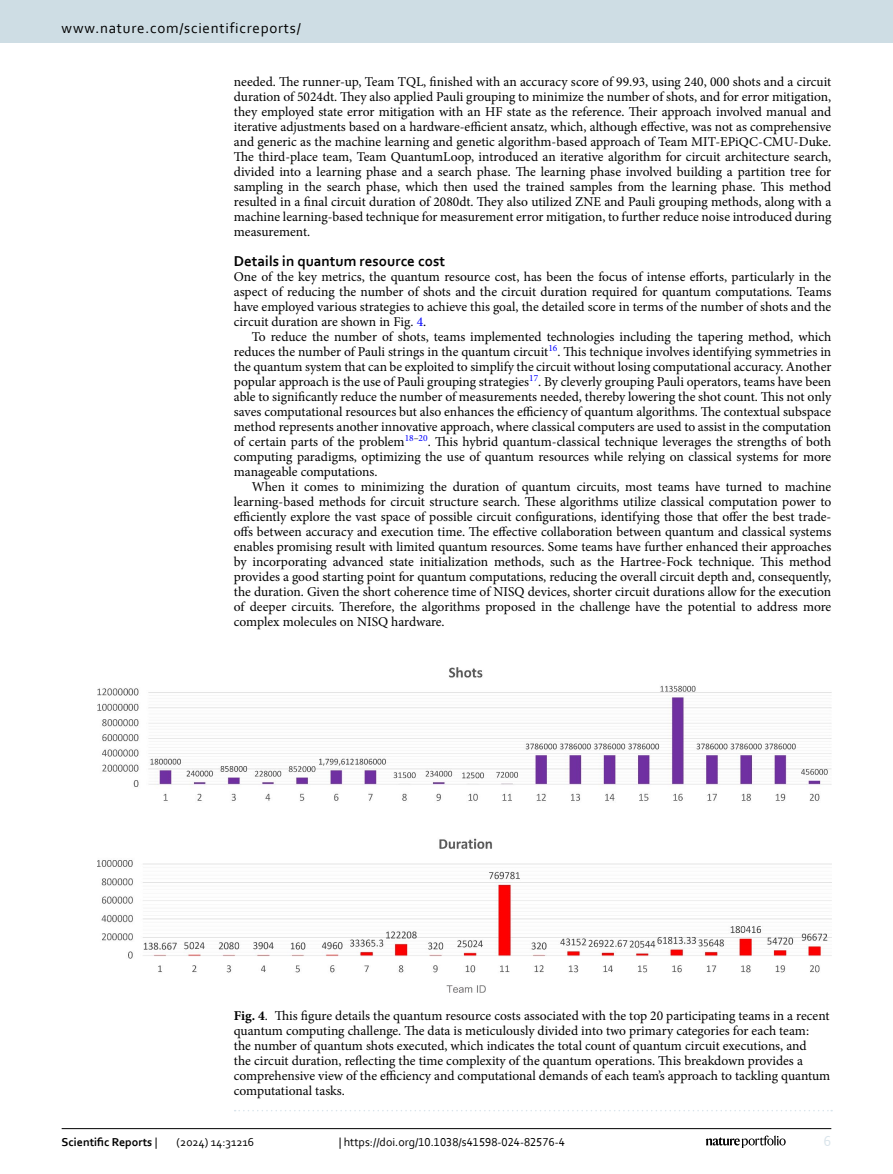
<style>
.page{position:relative;width:893px;height:1174px;background:#fff}
.page>*{position:absolute;margin:0;border:0;box-sizing:border-box;transform-origin:0 0}
.t1{font:15px "Corbel";letter-spacing:.05em;color:#000}
.Head_2{font:700 15px "Corbel";color:#000}
.t2{font:15px "Corbel";color:#d9e4eb}
.Body_Text_Indent{font:13.5px/15px "Minion Pro";letter-spacing:-.005em;color:#000;text-align:justify}
.Body_Text{font:13.5px/15px "Minion Pro";color:#000;text-align:justify}
.Figure_Caption{font:13.5px/15px "Minion Pro";color:#000}
.t3{font:12px "Corbel";color:#000}
.t4{font:700 12px "Corbel";color:#000}
.s1{color:#00f}
.s2{font-weight:700}
.s3{font-weight:400}
</style>
<div class="page">
<img style="left:97px;top:667px;width:734px;height:325px">
<svg style="left:235px;top:1110px;width:597px;height:1px"></svg>
<hr style="left:62px;top:1128px;width:769px;height:1px;background:#000">
<svg style="left:706px;top:1135px;width:80px;height:12px"></svg>
<div style="left:0;top:0;width:893px;height:43px;background:#cedde4"></div>
<p class="t1" style="left:62px;top:18px;width:241px">www.nature.com/scientificreports/</p>
<p class="Body_Text" style="left:234px;top:74px;width:599px">needed. The runner-up, Team TQL, finished with an accuracy score of 99.93, using 240, 000 shots and a circuit duration of 5024dt. They also applied Pauli grouping to minimize the number of shots, and for error mitigation, they employed state error mitigation with an HF state as the reference. Their approach involved manual and iterative adjustments based on a hardware-efficient ansatz, which, although effective, was not as comprehensive and generic as the machine learning and genetic algorithm-based approach of Team MIT-EPiQC-CMU-Duke.<br>The third-place team, Team QuantumLoop, introduced an iterative algorithm for circuit architecture search, divided into a learning phase and a search phase. The learning phase involved building a partition tree for sampling in the search phase, which then used the trained samples from the learning phase. This method resulted in a final circuit duration of 2080dt. They also utilized ZNE and Pauli grouping methods, along with a machine learning-based technique for measurement error mitigation, to further reduce noise introduced during measurement.</p>
<p class="Head_2" style="left:234px;top:251px;width:213px">Details in quantum resource cost</p>
<p class="Body_Text" style="left:234px;top:269px;width:599px">One of the key metrics, the quantum resource cost, has been the focus of intense efforts, particularly in the aspect of reducing the number of shots and the circuit duration required for quantum computations. Teams have employed various strategies to achieve this goal, the detailed score in terms of the number of shots and the circuit duration are shown in Fig. <span class="s1">4</span>.</p>
<p class="Body_Text_Indent" style="left:234px;top:329px;width:599px;text-indent:18px">To reduce the number of shots, teams implemented technologies including the tapering method, which reduces the number of Pauli strings in the quantum circuit<sup>16</sup>. This technique involves identifying symmetries in the quantum system that can be exploited to simplify the circuit without losing computational accuracy. Another popular approach is the use of Pauli grouping strategies<sup>17</sup>. By cleverly grouping Pauli operators, teams have been able to significantly reduce the number of measurements needed, thereby lowering the shot count. This not only saves computational resources but also enhances the efficiency of quantum algorithms. The contextual subspace method represents another innovative approach, where classical computers are used to assist in the computation of certain parts of the problem<sup>18</sup><sup>–</sup><sup>20</sup>. This hybrid quantum-classical technique leverages the strengths of both computing paradigms, optimizing the use of quantum resources while relying on classical systems for more manageable computations.</p>
<p class="Body_Text_Indent" style="left:234px;top:479px;width:599px;text-indent:18px">When it comes to minimizing the duration of quantum circuits, most teams have turned to machine learning-based methods for circuit structure search. These algorithms utilize classical computation power to efficiently explore the vast space of possible circuit configurations, identifying those that offer the best trade&shy;offs between accuracy and execution time. The effective collaboration between quantum and classical systems enables promising result with limited quantum resources. Some teams have further enhanced their approaches by incorporating advanced state initialization methods, such as the Hartree-Fock technique. This method provides a good starting point for quantum computations, reducing the overall circuit depth and, consequently, the duration. Given the short coherence time of NISQ devices, shorter circuit durations allow for the execution of deeper circuits. Therefore, the algorithms proposed in the challenge have the potential to address more complex molecules on NISQ hardware.</p>
<p class="Figure_Caption" style="left:234px;top:1008px;width:598px"><span class="s2">Fig. 4</span>. This figure details the quantum resource costs associated with the top 20 participating teams in a recent quantum computing challenge. The data is meticulously divided into two primary categories for each team:<br>the number of quantum shots executed, which indicates the total count of quantum circuit executions, and<br>the circuit duration, reflecting the time complexity of the quantum operations. This breakdown provides a comprehensive view of the efficiency and computational demands of each team’s approach to tackling quantum computational tasks.</p>
<p class="t4" style="left:62px;top:1134px;width:97px">Scientific Reports <span class="s3">|</span></p>
<p class="t3" style="left:177px;top:1134px;width:79px">(2024) 14:31216</p>
<p class="t3" style="left:339px;top:1134px;width:228px">| https://doi.org/10.1038/s41598-024-82576-4</p>
<p class="t2" style="left:824px;top:1132px;width:9px">6</p>
</div>
